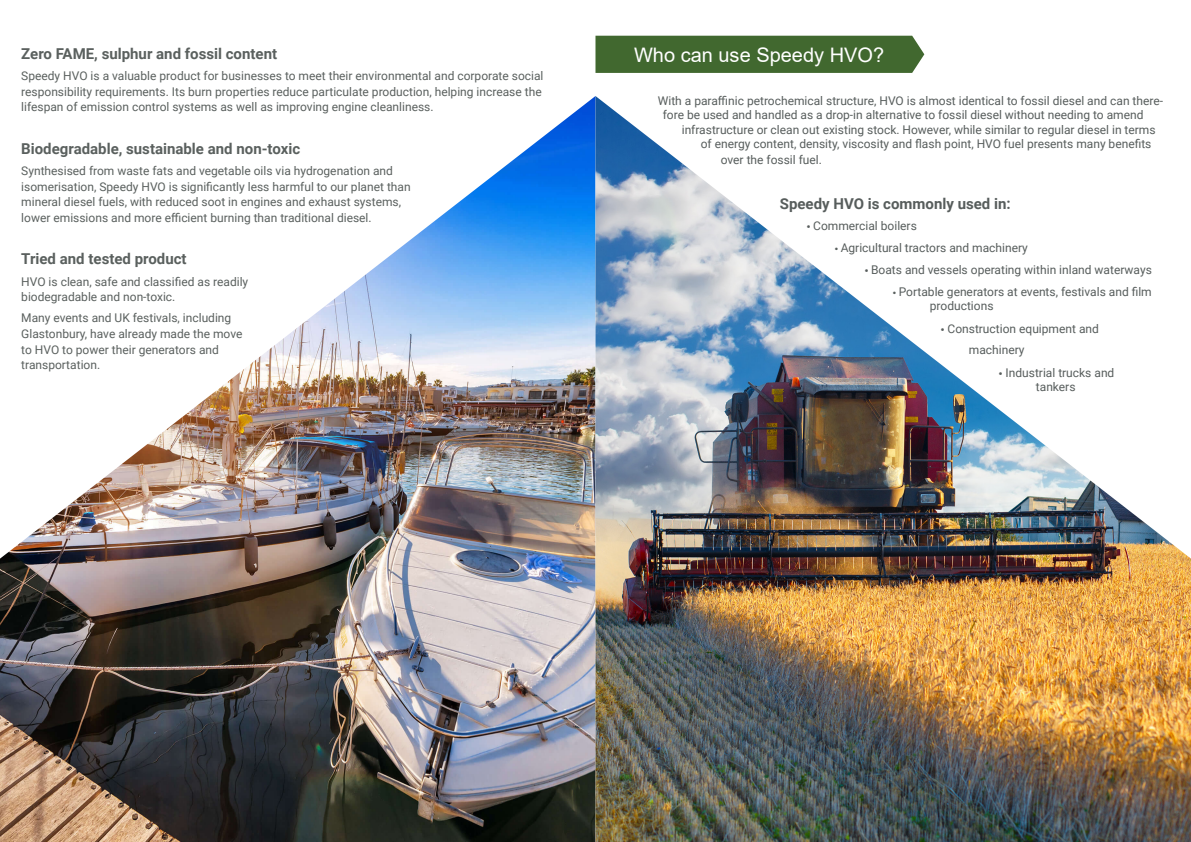
<style>
.page{position:relative;width:1191px;height:842px;background:#fff}
.page>*{position:absolute;margin:0;border:0;box-sizing:border-box;transform-origin:0 0}
.t1{font:20px "Arial";color:#fff}
._8_Content_black_Sou{font:700 15px "Roboto";color:#5a605e}
.t2{font:700 15px "Roboto";color:#575d5c}
._8_Content_black_Sou-2{font:12px/15.6px "Roboto";color:#5a605e}
.t3{font:12px/14.4px "Roboto";color:#575d5c}
.s1{font-family:"Myriad Pro";font-size:13px}
.s2{font-family:"Myriad Pro"}
</style>
<div class="page">
<img style="left:0;top:96px;width:1191px;height:746px">
<div style="left:595px;top:36px;width:329px;height:37px;background:#41682f"></div>
<p class="_8_Content_black_Sou" style="left:21px;top:43px;width:257px">Zero FAME, sulphur and fossil content</p>
<p class="_8_Content_black_Sou-2" style="left:21px;top:67px;width:524px">Speedy HVO is a valuable product for businesses to meet their environmental and corporate social responsibility requirements. Its burn properties reduce particulate production, helping increase the lifespan of emission control systems as well as improving engine cleanliness.</p>
<p class="_8_Content_black_Sou" style="left:21px;top:138px;width:280px">Biodegradable, sustainable and non-toxic</p>
<p class="_8_Content_black_Sou-2" style="left:21px;top:162px;width:391px">Synthesised from waste fats and vegetable oils via hydrogenation and isomerisation, Speedy HVO is significantly less harmful to our planet than mineral diesel fuels, with reduced soot in engines and exhaust systems, lower emissions and more efficient burning than traditional diesel.</p>
<p class="_8_Content_black_Sou" style="left:21px;top:248px;width:167px">Tried and tested product</p>
<p class="_8_Content_black_Sou-2" style="left:21px;top:273px;width:228px">HVO is clean, safe and classified as readily biodegradable and non-toxic.</p>
<p class="_8_Content_black_Sou-2" style="left:21px;top:310px;width:223px">Many events and UK festivals, including Glastonbury, have already made the move to HVO to power their generators and transportation.</p>
<p class="t1" style="left:634px;top:41px;width:252px">Who can use Speedy HVO?</p>
<p class="t3" style="left:658px;top:93px;width:507px">With a paraffinic petrochemical structure, HVO is almost identical to fossil diesel and can there-</p>
<p class="t3" style="left:663px;top:107px;width:482px">fore be used and handled as a drop-in alternative to fossil diesel without needing to amend</p>
<p class="t3" style="left:682px;top:122px;width:475px">infrastructure or clean out existing stock. However, while similar to regular diesel in terms</p>
<p class="t3" style="left:701px;top:136px;width:452px">of energy content, density, viscosity and flash point, HVO fuel presents many benefits</p>
<p class="t3" style="left:721px;top:152px;width:103px">over the fossil fuel.</p>
<p class="t2" style="left:780px;top:193px;width:232px">Speedy HVO is commonly used in:</p>
<p class="t3" style="left:807px;top:218px;width:112px"><span class="s1">•</span> Commercial boilers</p>
<p class="t3" style="left:835px;top:240px;width:195px"><span class="s2">•</span> Agricultural tractors and machinery</p>
<p class="t3" style="left:865px;top:262px;width:288px"><span class="s1">•</span> Boats and vessels operating within inland waterways</p>
<p class="t3" style="left:930px;top:284px;width:223px;text-indent:-37px"><span class="s2">•</span> Portable generators at events, festivals and film productions</p>
<p class="t3" style="left:941px;top:321px;width:160px"><span class="s1">•</span> Construction equipment and</p>
<p class="t3" style="left:969px;top:342px;width:57px">machinery</p>
<p class="t3" style="left:999px;top:365px;width:117px;text-align:center"><span class="s1">•</span> Industrial trucks and tankers</p>
</div>
